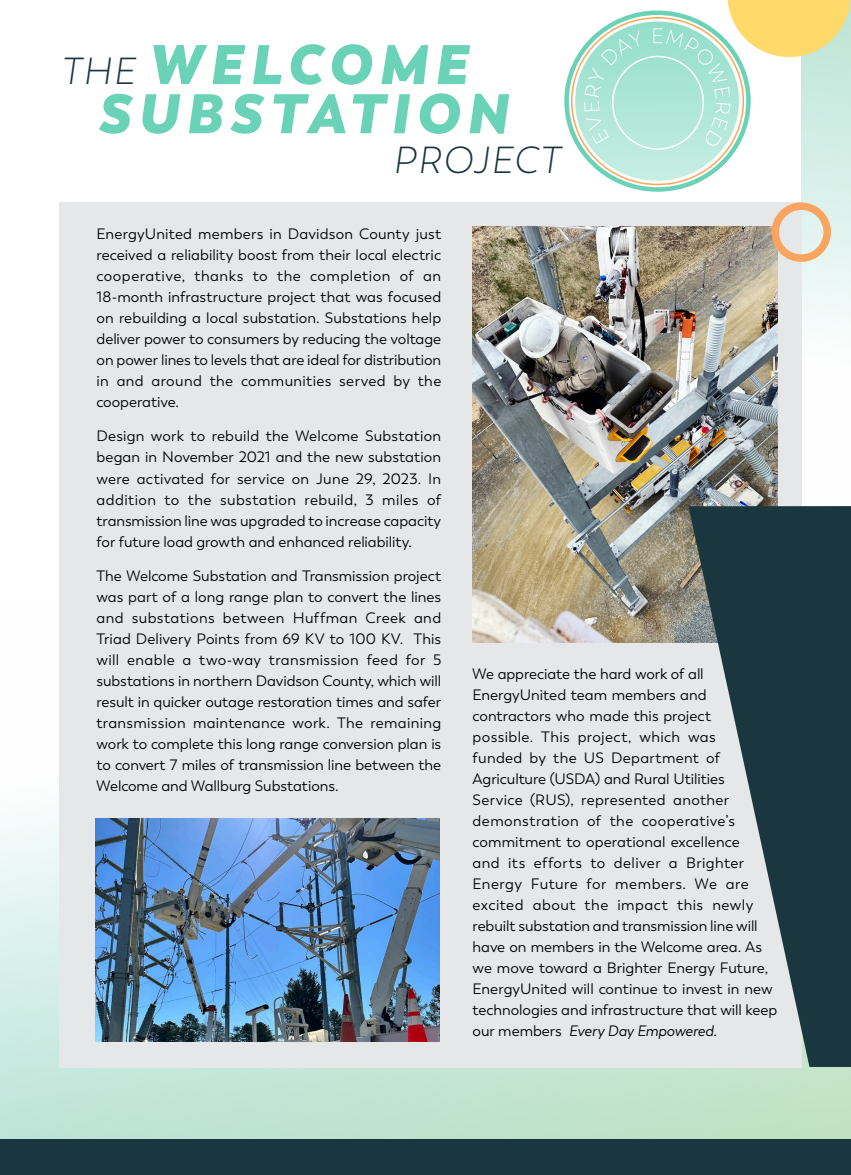
<style>
.page{position:relative;width:851px;height:1175px;background:#fff}
.page>*{position:absolute;margin:0;border:0;box-sizing:border-box;transform-origin:0 0}
.t1{font:italic 800 55.5px "Trenda";letter-spacing:.125em;color:#6ad2b6}
.t2{font:italic 300 37.5px "Trenda";letter-spacing:.05em;color:#1a363e}
.t3{font:15px/21px "Trenda";color:#000;text-align:justify}
.s1{font-weight:300;font-size:37.5px;color:#1a363e}
.s2{font-style:italic}
</style>
<div class="page">
<svg style="left:0;top:816px;width:850px;height:323px;background:#c6e6d5"></svg>
<svg style="left:801px;top:147px;width:49px;height:181px"></svg>
<div style="left:59px;top:202px;width:743px;height:865px;background:#e6e7e9"></div>
<img style="left:472px;top:226px;width:305px;height:416px">
<svg style="left:688px;top:506px;width:162px;height:560px;fill:#1a363e"></svg>
<div style="left:0;top:1139px;width:850px;height:35px;background:#1a363e"></div>
<div style="left:771px;top:202px;width:59px;height:60px;border:8px solid #f9a55f;border-radius:50%"></div>
<svg style="left:575px;top:22px;width:164px;height:159px;background:#b7e9db"></svg>
<svg style="left:585px;top:118px;width:24px;height:26px"></svg>
<svg style="left:584px;top:30px;width:55px;height:81px;background:#afe5d5"></svg>
<svg style="left:653px;top:0;width:197px;height:147px"></svg>
<div style="left:612px;top:56px;width:92px;height:94px;border:2px solid #fff;border-radius:50%"></div>
<img style="left:95px;top:818px;width:345px;height:223px">
<p class="t1" style="left:61px;top:28px;width:408px"><span class="s1">THE</span> WELCOME</p>
<p class="t1" style="left:97px;top:78px;width:411px">SUBSTATION</p>
<p class="t2" style="left:393px;top:139px;width:168px">PROJECT</p>
<p class="t3" style="left:96px;top:223px;width:346px">EnergyUnited members in Davidson County just received a reliability boost from their local electric cooperative, thanks to the completion of an 18-month infrastructure project that was focused on rebuilding a local substation. Substations help deliver power to consumers by reducing the voltage on power lines to levels that are ideal for distribution in and around the communities served by the cooperative.</p>
<p class="t3" style="left:96px;top:426px;width:346px">Design work to rebuild the Welcome Substation began in November 2021 and the new substation were activated for service on June 29, 2023. In addition to the substation rebuild, 3 miles of transmission line was upgraded to increase capacity for future load growth and enhanced reliability.</p>
<p class="t3" style="left:96px;top:565px;width:346px">The Welcome Substation and Transmission project was part of a long range plan to convert the lines and substations between Huffman Creek and Triad Delivery Points from 69 KV to 100 KV. This will enable a two-way transmission feed for 5 substations in northern Davidson County, which will result in quicker outage restoration times and safer transmission maintenance work. The remaining work to complete this long range conversion plan is to convert 7 miles of transmission line between the Welcome and Wallburg Substations.</p>
<p class="t3" style="left:472px;top:664px;width:306px;text-align:left">We appreciate the hard work of all EnergyUnited team members and contractors who made this project<br>possible. This project, which was<br>funded by the US Department of Agriculture (USDA) and Rural Utilities Service (RUS), represented another demonstration of the cooperative’s commitment to operational excellence<br>and its efforts to deliver a Brighter Energy Future for members. We are excited about the impact this newly rebuilt substation and transmission line will have on members in the Welcome area. As we move toward a Brighter Energy Future, EnergyUnited will continue to invest in new technologies and infrastructure that will keep our members <span class="s2">Every Day Empowered.</span></p>
</div>
